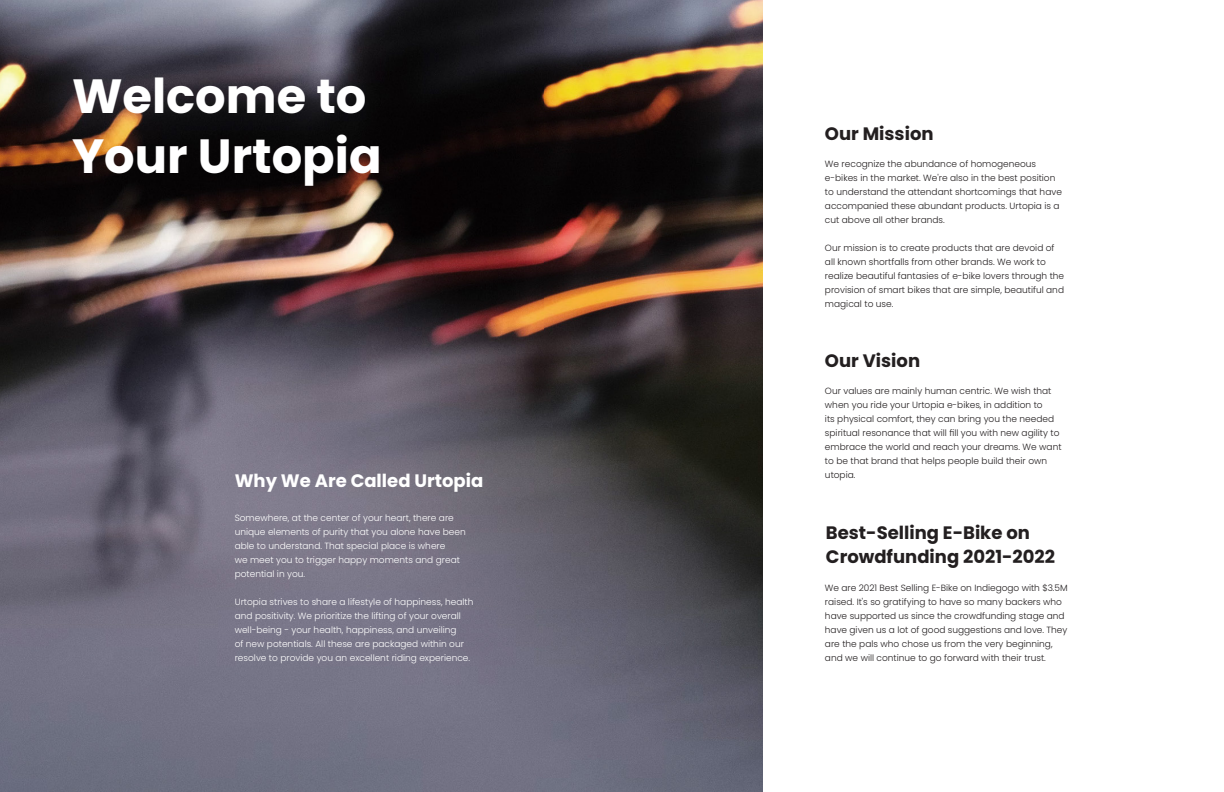
<style>
.page{position:relative;width:1224px;height:792px;background:#fff}
.page>*{position:absolute;margin:0;border:0;box-sizing:border-box;transform-origin:0 0}
.t1{font:700 48px "Poppins";color:#fff}
.t2{font:700 18px/24px "Poppins";color:#231f20}
.t3{font:700 18px "Poppins";color:#fff}
.t4{font:300 9px/14px "Poppins";color:#231f20}
.t5{font:300 9px/14px "Poppins";color:#fff}
</style>
<div class="page">
<img style="left:0;top:0;width:763px;height:792px">
<p class="t1" style="left:72px;top:68px;width:296px">Welcome to</p>
<p class="t1" style="left:72px;top:128px;width:311px">Your Urtopia</p>
<p class="t3" style="left:235px;top:470px;width:250px">Why We Are Called Urtopia</p>
<p class="t5" style="left:235px;top:511px;width:233px">Somewhere, at the center of your heart, there are unique elements of purity that you alone have been able to understand. That special place is where<br>we meet you to trigger happy moments and great potential in you.</p>
<p class="t5" style="left:235px;top:595px;width:240px">Urtopia strives to share a lifestyle of happiness, health and positivity. We prioritize the lifting of your overall well-being - your health, happiness, and unveiling<br>of new potentials. All these are packaged within our resolve to provide you an excellent riding experience.</p>
<p class="t2" style="left:825px;top:122px;width:110px">Our Mission</p>
<p class="t4" style="left:825px;top:157px;width:238px">We recognize the abundance of homogeneous e-bikes in the market. We're also in the best position to understand the attendant shortcomings that have accompanied these abundant products. Urtopia is a cut above all other brands.</p>
<p class="t4" style="left:825px;top:241px;width:241px">Our mission is to create products that are devoid of all known shortfalls from other brands. We work to realize beautiful fantasies of e-bike lovers through the provision of smart bikes that are simple, beautiful and magical to use.</p>
<p class="t2" style="left:825px;top:349px;width:97px">Our Vision</p>
<p class="t4" style="left:825px;top:384px;width:238px">Our values are mainly human centric. We wish that when you ride your Urtopia e-bikes, in addition to<br>its physical comfort, they can bring you the needed spiritual resonance that will fill you with new agility to embrace the world and reach your dreams. We want to be that brand that helps people build their own utopia.</p>
<p class="t2" style="left:826px;top:521px;width:231px">Best-Selling E-Bike on<br>Crowdfunding 2021-2022</p>
<p class="t4" style="left:825px;top:581px;width:244px">We are 2021 Best Selling E-Bike on Indiegogo with $3.5M raised. It's so gratifying to have so many backers who have supported us since the crowdfunding stage and have given us a lot of good suggestions and love. They are the pals who chose us from the very beginning, and we will continue to go forward with their trust.</p>
</div>
